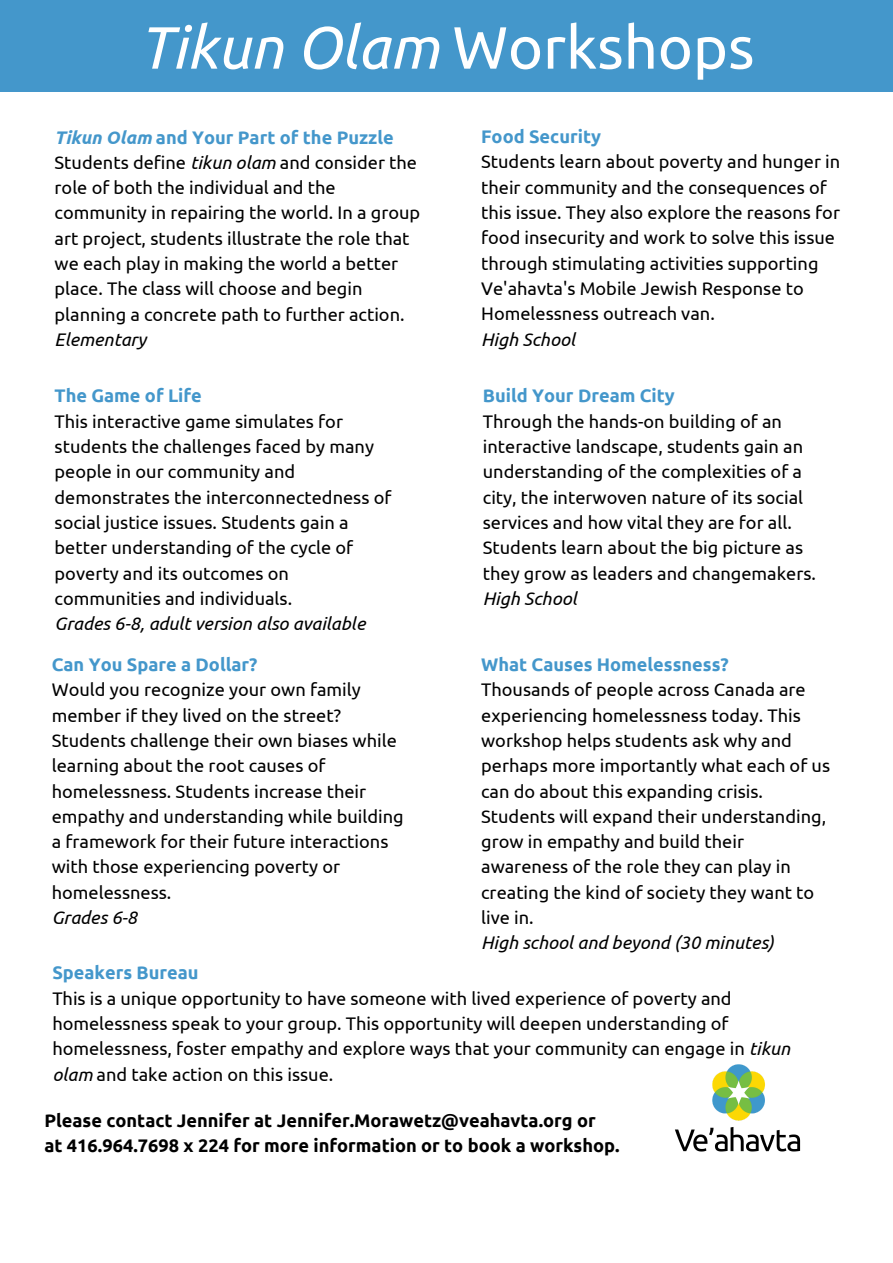
<style>
.page{position:relative;width:893px;height:1263px;background:#fff}
.page>*{position:absolute;margin:0;border:0;box-sizing:border-box;transform-origin:0 0}
.t1{font:italic 59.62px "Ubuntu";color:#fff}
.t2{font:18.23px/25.3px "Ubuntu";color:#000}
.t3{font:700 18.23px/25.3px "Ubuntu";color:#000}
.t4{font:italic 18.23px "Ubuntu";color:#000}
.t5{font:700 18.23px "Ubuntu";color:#4497cb}
.s1{font-style:normal}
.s2{font-weight:700;font-style:italic;color:#4497cb}
.s3{font-weight:700;color:#4497cb}
.s4{font-style:italic}
</style>
<div class="page">
<div style="left:0;top:0;width:893px;height:92px;background:#4497cb"></div>
<img style="left:675px;top:1064px;width:126px;height:88px">
<h1 class="t1" style="left:139px;top:13px;width:617px">Tikun Olam <span class="s1">Workshops</span></h1>
<p class="t2" style="left:55px;top:124px;width:367px"><span class="s2">Tikun Olam</span> <span class="s3">and Your Part of the Puzzle </span>Students define <span class="s4">tikun olam</span> and consider the role of both the individual and the community in repairing the world. In a group art project, students illustrate the role that we each play in making the world a better place. The class will choose and begin planning a concrete path to further action.</p>
<p class="t4" style="left:55px;top:329px;width:93px">Elementary</p>
<p class="t5" style="left:55px;top:385px;width:149px">The Game of Life</p>
<p class="t2" style="left:55px;top:408px;width:338px">This interactive game simulates for students the challenges faced by many people in our community and demonstrates the interconnectedness of social justice issues. Students gain a better understanding of the cycle of poverty and its outcomes on communities and individuals.</p>
<p class="t4" style="left:55px;top:613px;width:312px">Grades 6-8, adult version also available</p>
<p class="t5" style="left:52px;top:654px;width:207px">Can You Spare a Dollar?</p>
<p class="t2" style="left:52px;top:677px;width:354px">Would you recognize your own family member if they lived on the street?<br>Students challenge their own biases while learning about the root causes of homelessness. Students increase their empathy and understanding while building a framework for their future interactions with those experiencing poverty or homelessness.</p>
<p class="t4" style="left:52px;top:907px;width:87px">Grades 6-8</p>
<p class="t5" style="left:481px;top:126px;width:121px">Food Security</p>
<p class="t2" style="left:481px;top:149px;width:361px">Students learn about poverty and hunger in their community and the consequences of this issue. They also explore the reasons for food insecurity and work to solve this issue through stimulating activities supporting Ve'ahavta's Mobile Jewish Response to Homelessness outreach van.</p>
<p class="t4" style="left:481px;top:329px;width:96px">High School</p>
<p class="t5" style="left:483px;top:385px;width:194px">Build Your Dream City</p>
<p class="t2" style="left:483px;top:408px;width:335px">Through the hands-on building of an interactive landscape, students gain an understanding of the complexities of a city, the interwoven nature of its social services and how vital they are for all.<br>Students learn about the big picture as they grow as leaders and changemakers.</p>
<p class="t4" style="left:483px;top:588px;width:96px">High School</p>
<p class="t5" style="left:481px;top:654px;width:249px">What Causes Homelessness?</p>
<p class="t2" style="left:481px;top:677px;width:350px">Thousands of people across Canada are experiencing homelessness today. This workshop helps students ask why and perhaps more importantly what each of us can do about this expanding crisis.<br>Students will expand their understanding, grow in empathy and build their awareness of the role they can play in creating the kind of society they want to live in.</p>
<p class="t4" style="left:481px;top:932px;width:294px">High school and beyond (30 minutes)</p>
<p class="t5" style="left:52px;top:962px;width:148px">Speakers Bureau</p>
<p class="t2" style="left:52px;top:985px;width:739px">This is a unique opportunity to have someone with lived experience of poverty and homelessness speak to your group. This opportunity will deepen understanding of homelessness, foster empathy and explore ways that your community can engage in <span class="s4">tikun olam</span> and take action on this issue.</p>
<p class="t3" style="left:44px;top:1107px;width:577px">Please contact Jennifer at Jennifer.Morawetz@veahavta.org or<br>at 416.964.7698 x 224 for more information or to book a workshop.</p>
</div>
